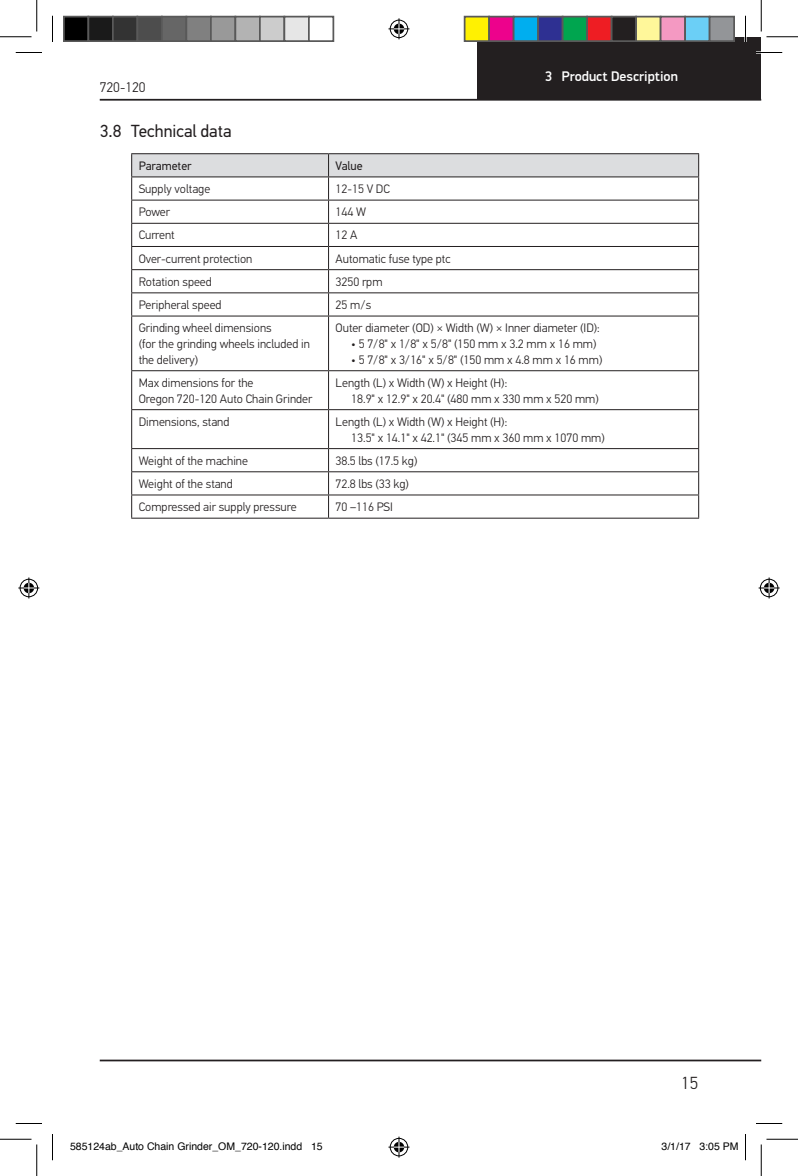
<style>
.page{position:relative;width:798px;height:1176px;background:#fff}
.page>*{position:absolute;margin:0;border:0;box-sizing:border-box;transform-origin:0 0}
.t1{font:17.5px "PF Din Text Pro";color:#231f20}
.t2{font:300 17.5px "PF Din Text Pro";color:#231f20}
.t3{font:500 14px "PF Din Display Pro";color:#fff}
.t4{font:300 14px "PF Din Text Pro";color:#231f20}
.t5{font:300 12.25px/15.8px "PF Din Text Pro";color:#231f20}
.t6{font:12.25px "PF Din Text Pro";color:#231f20}
.t7{font:10.5px "Helvetica";color:#000}
.s1{font-family:"PF Din Text Cond Pro";font-weight:400}
</style>
<div class="page">
<div style="left:478px;top:37px;width:283px;height:63px;background:#231f20"></div>
<hr style="left:100px;top:1060px;width:661px;height:1px;background:#231f20">
<hr style="left:100px;top:99px;width:661px;height:2px;background:#231f20">
<hr style="left:131px;top:153px;width:198px;height:1px;background:#231f20">
<hr style="left:329px;top:153px;width:370px;height:1px;background:#231f20">
<svg style="left:131px;top:154px;width:568px;height:162px"></svg>
<hr style="left:131px;top:316px;width:198px;height:1px;background:#231f20">
<hr style="left:131px;top:316px;width:1px;height:54px;background:#231f20">
<hr style="left:329px;top:316px;width:370px;height:1px;background:#231f20">
<hr style="left:328px;top:316px;width:1px;height:54px;background:#231f20">
<hr style="left:698px;top:316px;width:1px;height:54px;background:#231f20">
<hr style="left:131px;top:370px;width:198px;height:1px;background:#231f20">
<hr style="left:131px;top:371px;width:1px;height:38px;background:#231f20">
<hr style="left:329px;top:370px;width:370px;height:1px;background:#231f20">
<hr style="left:328px;top:371px;width:1px;height:38px;background:#231f20">
<hr style="left:698px;top:371px;width:1px;height:38px;background:#231f20">
<hr style="left:131px;top:409px;width:198px;height:1px;background:#231f20">
<hr style="left:131px;top:410px;width:1px;height:38px;background:#231f20">
<hr style="left:329px;top:409px;width:370px;height:1px;background:#231f20">
<hr style="left:328px;top:410px;width:1px;height:38px;background:#231f20">
<hr style="left:698px;top:410px;width:1px;height:38px;background:#231f20">
<hr style="left:131px;top:448px;width:198px;height:1px;background:#231f20">
<hr style="left:329px;top:448px;width:370px;height:1px;background:#231f20">
<hr style="left:131px;top:471px;width:198px;height:1px;background:#231f20">
<hr style="left:329px;top:471px;width:370px;height:1px;background:#231f20">
<hr style="left:131px;top:495px;width:198px;height:1px;background:#231f20">
<svg style="left:131px;top:449px;width:1px;height:69px"></svg>
<hr style="left:329px;top:495px;width:370px;height:1px;background:#231f20">
<svg style="left:328px;top:449px;width:1px;height:69px"></svg>
<svg style="left:698px;top:449px;width:1px;height:69px"></svg>
<hr style="left:131px;top:518px;width:198px;height:1px;background:#231f20">
<hr style="left:329px;top:518px;width:370px;height:1px;background:#231f20">
<hr style="left:756px;top:51px;width:26px;height:3px;background:#fff">
<hr style="left:744px;top:16px;width:3px;height:26px;background:#fff">
<svg style="left:16px;top:52px;width:26px;height:1px"></svg>
<svg style="left:756px;top:52px;width:26px;height:1px"></svg>
<svg style="left:16px;top:1123px;width:26px;height:1px"></svg>
<svg style="left:756px;top:1123px;width:26px;height:1px"></svg>
<svg style="left:52px;top:16px;width:1px;height:26px"></svg>
<svg style="left:52px;top:1134px;width:1px;height:26px"></svg>
<svg style="left:745px;top:16px;width:1px;height:26px"></svg>
<svg style="left:745px;top:1134px;width:1px;height:26px"></svg>
<hr style="left:0;top:36px;width:32px;height:1px;background:#000">
<hr style="left:766px;top:36px;width:32px;height:1px;background:#000">
<hr style="left:0;top:1139px;width:32px;height:1px;background:#000">
<hr style="left:766px;top:1139px;width:32px;height:1px;background:#000">
<hr style="left:36px;top:0;width:1px;height:32px;background:#000">
<hr style="left:36px;top:1144px;width:1px;height:32px;background:#000">
<hr style="left:761px;top:0;width:1px;height:32px;background:#000">
<hr style="left:761px;top:1144px;width:1px;height:32px;background:#000">
<svg style="left:388px;top:18px;width:22px;height:21px"></svg>
<svg style="left:388px;top:1137px;width:22px;height:21px"></svg>
<svg style="left:18px;top:578px;width:21px;height:20px"></svg>
<svg style="left:759px;top:578px;width:21px;height:20px"></svg>
<div style="left:64px;top:17px;width:24px;height:24px;background:#000"></div>
<div style="left:63px;top:16px;width:26px;height:26px;border:2px solid #595959"></div>
<div style="left:88px;top:17px;width:25px;height:24px;background:#1a1a1a"></div>
<div style="left:88px;top:16px;width:26px;height:26px;border:2px solid #595959"></div>
<div style="left:113px;top:17px;width:24px;height:24px;background:#333"></div>
<div style="left:112px;top:16px;width:26px;height:26px;border:2px solid #595959"></div>
<div style="left:137px;top:17px;width:25px;height:24px;background:#4d4d4d"></div>
<div style="left:136px;top:16px;width:27px;height:26px;border:2px solid #595959"></div>
<div style="left:162px;top:17px;width:24px;height:24px;background:#666"></div>
<div style="left:161px;top:16px;width:26px;height:26px;border:2px solid #595959"></div>
<div style="left:186px;top:17px;width:25px;height:24px;background:#808080"></div>
<div style="left:186px;top:16px;width:26px;height:26px;border:2px solid #595959"></div>
<div style="left:211px;top:17px;width:24px;height:24px;background:#999"></div>
<div style="left:210px;top:16px;width:26px;height:26px;border:2px solid #595959"></div>
<div style="left:235px;top:17px;width:25px;height:24px;background:#b3b3b3"></div>
<div style="left:234px;top:16px;width:27px;height:26px;border:2px solid #595959"></div>
<div style="left:260px;top:17px;width:24px;height:24px;background:#ccc"></div>
<div style="left:259px;top:16px;width:26px;height:26px;border:2px solid #595959"></div>
<div style="left:284px;top:17px;width:25px;height:24px;background:#e6e6e6"></div>
<div style="left:284px;top:16px;width:26px;height:26px;border:2px solid #595959"></div>
<div style="left:308px;top:16px;width:26px;height:26px;border:2px solid #595959"></div>
<div style="left:465px;top:17px;width:24px;height:24px;background:#fff101"></div>
<div style="left:464px;top:16px;width:26px;height:26px;border:2px solid #595959"></div>
<div style="left:489px;top:17px;width:25px;height:24px;background:#ed028c"></div>
<div style="left:488px;top:16px;width:26px;height:26px;border:2px solid #595959"></div>
<div style="left:514px;top:17px;width:24px;height:24px;background:#00aeef"></div>
<div style="left:513px;top:16px;width:26px;height:26px;border:2px solid #595959"></div>
<div style="left:538px;top:17px;width:25px;height:24px;background:#2e3092"></div>
<div style="left:537px;top:16px;width:27px;height:26px;border:2px solid #595959"></div>
<div style="left:563px;top:17px;width:24px;height:24px;background:#00a54f"></div>
<div style="left:562px;top:16px;width:26px;height:26px;border:2px solid #595959"></div>
<div style="left:587px;top:17px;width:25px;height:24px;background:#ee1d23"></div>
<div style="left:586px;top:16px;width:26px;height:26px;border:2px solid #595959"></div>
<div style="left:612px;top:17px;width:24px;height:24px;background:#231f20"></div>
<div style="left:611px;top:16px;width:26px;height:26px;border:2px solid #595959"></div>
<div style="left:636px;top:17px;width:25px;height:24px;background:#fff79a"></div>
<div style="left:635px;top:16px;width:27px;height:26px;border:2px solid #595959"></div>
<div style="left:661px;top:17px;width:24px;height:24px;background:#f499c2"></div>
<div style="left:660px;top:16px;width:26px;height:26px;border:2px solid #595959"></div>
<div style="left:685px;top:17px;width:25px;height:24px;background:#6bcff6"></div>
<div style="left:684px;top:16px;width:26px;height:26px;border:2px solid #595959"></div>
<div style="left:710px;top:17px;width:24px;height:24px;background:#939598"></div>
<div style="left:709px;top:16px;width:26px;height:26px;border:2px solid #595959"></div>
<p class="t4" style="left:100px;top:79px;width:47px">720-120</p>
<p class="t3" style="left:545px;top:68px;width:134px">3 Product Description</p>
<h1 class="t1" style="left:100px;top:120px;width:133px">3.8 Technical data</h1>
<p class="t6" style="left:139px;top:158px;width:55px">Parameter</p>
<p class="t6" style="left:336px;top:158px;width:29px">Value</p>
<p class="t5" style="left:139px;top:181px;width:73px">Supply voltage</p>
<p class="t5" style="left:336px;top:181px;width:56px">12-15 V DC</p>
<p class="t5" style="left:139px;top:204px;width:33px">Power</p>
<p class="t5" style="left:336px;top:204px;width:32px">144 W</p>
<p class="t5" style="left:139px;top:228px;width:38px">Current</p>
<p class="t5" style="left:336px;top:228px;width:23px">12 A</p>
<p class="t5" style="left:139px;top:251px;width:115px">Over-current protection</p>
<p class="t5" style="left:336px;top:251px;width:117px">Automatic fuse type ptc</p>
<p class="t5" style="left:139px;top:274px;width:75px">Rotation speed</p>
<p class="t5" style="left:336px;top:274px;width:49px">3250 rpm</p>
<p class="t5" style="left:139px;top:297px;width:84px">Peripheral speed</p>
<p class="t5" style="left:336px;top:297px;width:37px">25 m/s</p>
<p class="t5" style="left:139px;top:320px;width:173px">Grinding wheel dimensions<br>(for the grinding wheels included in the delivery)</p>
<p class="t5" style="left:336px;top:320px;width:266px">Outer diameter (OD) × Width (W) × Inner diameter (ID):</p>
<p class="t5" style="left:351px;top:336px;width:247px">• 5 7/8<span class="s1">"</span> x 1/8<span class="s1">"</span> x 5/8<span class="s1">"</span> (150 mm x 3.2 mm x 16 mm)</p>
<p class="t5" style="left:351px;top:352px;width:253px">• 5 7/8<span class="s1">"</span> x 3/16<span class="s1">"</span> x 5/8<span class="s1">"</span> (150 mm x 4.8 mm x 16 mm)</p>
<p class="t5" style="left:139px;top:375px;width:175px">Max dimensions for the<br>Oregon 720-120 Auto Chain Grinder</p>
<p class="t5" style="left:351px;top:375px;width:249px;text-indent:-16px">Length (L) x Width (W) x Height (H):<br>18.9<span class="s1">"</span> x 12.9<span class="s1">"</span> x 20.4<span class="s1">"</span> (480 mm x 330 mm x 520 mm)</p>
<p class="t5" style="left:139px;top:414px;width:92px">Dimensions, stand</p>
<p class="t5" style="left:351px;top:414px;width:255px;text-indent:-16px">Length (L) x Width (W) x Height (H):<br>13.5<span class="s1">"</span> x 14.1<span class="s1">"</span> x 42.1<span class="s1">"</span> (345 mm x 360 mm x 1070 mm)</p>
<p class="t5" style="left:139px;top:453px;width:111px">Weight of the machine</p>
<p class="t5" style="left:336px;top:453px;width:83px">38.5 lbs (17.5 kg)</p>
<p class="t5" style="left:139px;top:476px;width:96px">Weight of the stand</p>
<p class="t5" style="left:336px;top:476px;width:75px">72.8 lbs (33 kg)</p>
<p class="t5" style="left:139px;top:499px;width:160px">Compressed air supply pressure</p>
<p class="t5" style="left:336px;top:499px;width:59px">70 –116 PSI</p>
<h1 class="t2" style="left:681px;top:1073px;width:18px">15</h1>
<p class="t7" style="left:70px;top:1138px;width:254px">585124ab_Auto Chain Grinder_OM_720-120.indd 15</p>
<p class="t7" style="left:662px;top:1138px;width:79px">3/1/17 3:05 PM</p>
</div>
